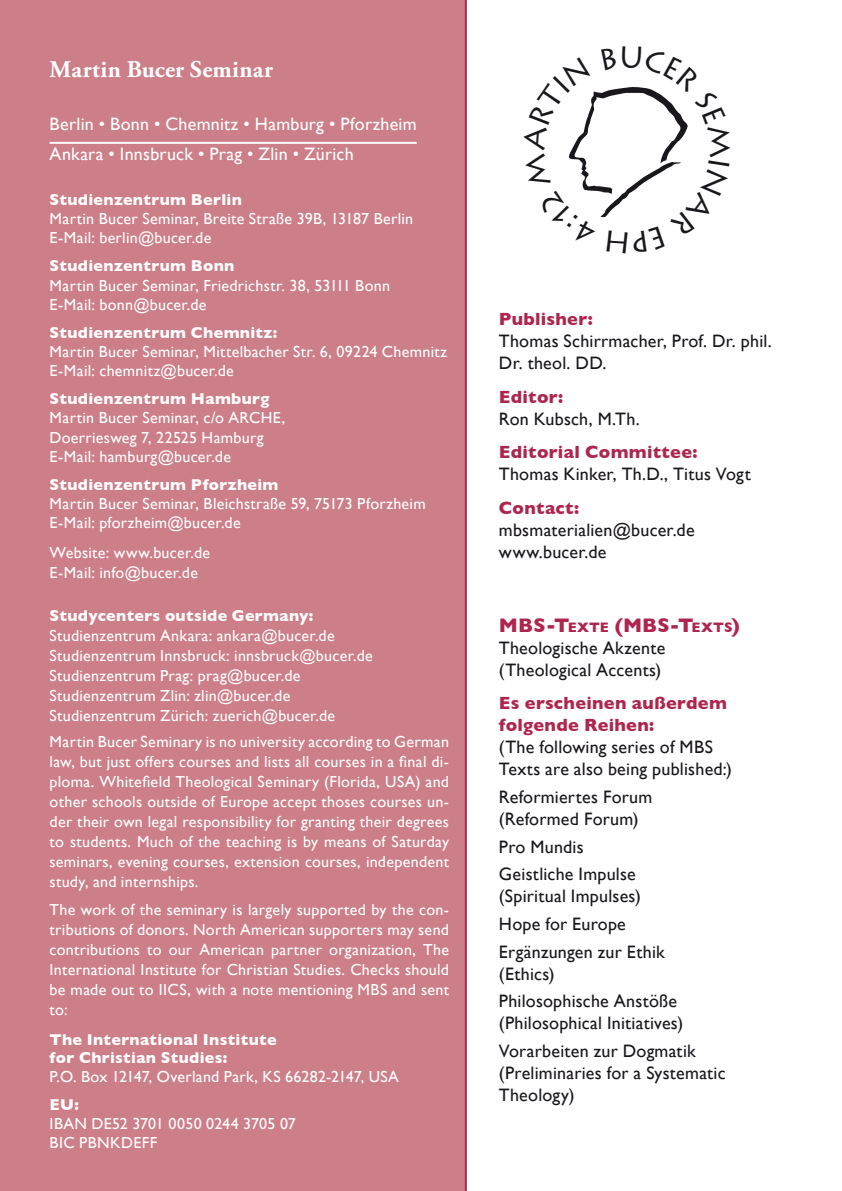
<style>
.page{position:relative;width:842px;height:1191px;background:#fff}
.page>*{position:absolute;margin:0;border:0;box-sizing:border-box;transform-origin:0 0}
.t1{font:700 24px "Adobe Garamond Pro";letter-spacing:.01em;color:#fff}
.t2{font:700 20px "Gill Sans";color:#ae264d}
.t3{font:18px/22px "Gill Sans";letter-spacing:.015em;color:#1a171c}
.t4{font:700 18px/22px "Gill Sans";letter-spacing:.015em;color:#ae264d}
.t5{font:18px/30px "Gill Sans";letter-spacing:.015em;color:#fff}
.t6{font:16px/20px "Gill Sans";letter-spacing:.02em;color:#fff}
.t7{font:700 16px/18px "Gill Sans";letter-spacing:.02em;color:#fff}
.s1{font-style:inherit}
.s2{font-size:14px}
</style>
<div class="page">
<div style="left:0;top:0;width:467px;height:1191px;background:#cc7f89"></div>
<hr style="left:50px;top:142px;width:367px;height:2px;background:#fff">
<svg style="left:569px;top:87px;width:119px;height:131px"></svg>
<h1 class="t1" style="left:50px;top:56px;width:225px">Martin Bucer Seminar</h1>
<p class="t5" style="left:50px;top:109px;width:369px">Berlin • Bonn • Chemnitz • Hamburg • Pforzheim<br>Ankara • Innsbruck • Prag • Zlin • Zürich</p>
<p class="t7" style="left:50px;top:190px;width:194px">Studienzentrum Berlin</p>
<p class="t6" style="left:50px;top:209px;width:365px;line-height:19.2px">Martin Bucer Seminar, Breite Straße 39B, 13187 Berlin<br>E-Mail: berlin@bucer.de</p>
<p class="t7" style="left:50px;top:257px;width:186px">Studienzentrum Bonn</p>
<p class="t6" style="left:50px;top:275px;width:342px;line-height:19.2px">Martin Bucer Seminar, Friedrichstr. 38, 53111 Bonn<br>E-Mail: bonn@bucer.de</p>
<p class="t7" style="left:50px;top:323px;width:229px">Studienzentrum Chemnitz:</p>
<p class="t6" style="left:50px;top:342px;width:399px;line-height:19.2px">Martin Bucer Seminar, Mittelbacher Str. 6, 09224 Chemnitz<br>E-Mail: chemnitz@bucer.de</p>
<p class="t7" style="left:50px;top:390px;width:221px">Studienzentrum Hamburg</p>
<p class="t6" style="left:50px;top:408px;width:237px;line-height:19.2px">Martin Bucer Seminar, c/o ARCHE,<br>Doerriesweg 7, 22525 Hamburg<br>E-Mail: hamburg@bucer.de</p>
<p class="t7" style="left:50px;top:475px;width:230px">Studienzentrum Pforzheim</p>
<p class="t6" style="left:50px;top:494px;width:378px;line-height:19.2px">Martin Bucer Seminar, Bleichstraße 59, 75173 Pforzheim<br>E-Mail: pforzheim@bucer.de</p>
<p class="t6" style="left:50px;top:543px;width:162px;line-height:19.2px">Website: www.bucer.de<br>E-Mail: info@bucer.de</p>
<p class="t7" style="left:50px;top:607px;width:265px">Studycenters outside Germany:</p>
<p class="t6" style="left:50px;top:626px;width:325px">Studienzentrum Ankara: ankara@bucer.de Studienzentrum Innsbruck: innsbruck@bucer.de Studienzentrum Prag: prag@bucer.de Studienzentrum Zlin: zlin@bucer.de Studienzentrum Zürich: zuerich@bucer.de</p>
<p class="t6" style="left:50px;top:731px;width:401px;text-align:justify">Martin Bucer Seminary is no university according to German law, but just offers courses and lists all courses in a final di&shy;ploma. Whitefield Theological Seminary (Florida, USA) and other schools outside of Europe accept thoses courses un&shy;der their own legal responsibility for granting their degrees to students. Much of the teaching is by means of Saturday seminars, evening courses, extension courses, independent study, and internships.</p>
<p class="t6" style="left:50px;top:899px;width:401px;text-align:justify">The work of the seminary is largely supported by the con&shy;tributions of donors. North American supporters may send contributions to our American partner organization, The International Institute for Christian Studies. Checks should be made out to IICS, with a note mentioning MBS and sent to:</p>
<p class="t7" style="left:50px;top:1030px;width:228px">The International Institute for Christian Studies:</p>
<p class="t6" style="left:50px;top:1066px;width:351px">P.O. Box 12147, Overland Park, KS 66282-2147, USA</p>
<p class="t7" style="left:50px;top:1095px;width:31px">EU:</p>
<p class="t6" style="left:50px;top:1114px;width:248px;line-height:19.2px">IBAN DE52 3701 0050 0244 3705 07<br>BIC PBNKDEFF</p>
<p class="t4" style="left:499px;top:308px;width:95px">Publisher:</p>
<p class="t3" style="left:499px;top:330px;width:274px">Thomas Schirrmacher, Prof. Dr. phil.<br>Dr. theol. DD.</p>
<p class="t4" style="left:499px;top:385px;width:66px">Editor:</p>
<p class="t3" style="left:499px;top:407px;width:142px">Ron Kubsch, M.Th.</p>
<p class="t4" style="left:499px;top:441px;width:200px">Editorial Committee:</p>
<p class="t3" style="left:499px;top:463px;width:253px">Thomas Kinker, Th.D., Titus Vogt</p>
<p class="t4" style="left:499px;top:496px;width:82px">Contact:</p>
<p class="t3" style="left:499px;top:518px;width:197px">mbsmaterialien@bucer.de www.bucer.de</p>
<p class="t2" style="left:499px;top:613px;width:242px"><span class="s1">MBS-</span>T<span class="s2">EXTE</span> (MBS-T<span class="s2">EXTS</span>)</p>
<p class="t3" style="left:499px;top:636px;width:168px">Theologische Akzente (Theological Accents)</p>
<p class="t4" style="left:499px;top:692px;width:229px">Es erscheinen außerdem folgende Reihen:</p>
<p class="t3" style="left:499px;top:736px;width:235px">(The following series of MBS<br>Texts are also being published:)</p>
<p class="t3" style="left:499px;top:785px;width:155px">Reformiertes Forum (Reformed Forum)</p>
<p class="t3" style="left:499px;top:832px;width:138px;line-height:27.6px">Pro Mundis<br>Geistliche Impulse</p>
<p class="t3" style="left:499px;top:882px;width:167px;line-height:27.6px">(Spiritual Impulses)<br>Hope for Europe<br>Ergänzungen zur Ethik</p>
<p class="t3" style="left:499px;top:959px;width:180px;line-height:27.6px">(Ethics)<br>Philosophische Anstöße</p>
<p class="t3" style="left:499px;top:1009px;width:198px;line-height:27.6px">(Philosophical Initiatives)<br>Vorarbeiten zur Dogmatik</p>
<p class="t3" style="left:499px;top:1061px;width:228px">(Preliminaries for a Systematic<br>Theology)</p>
</div>
